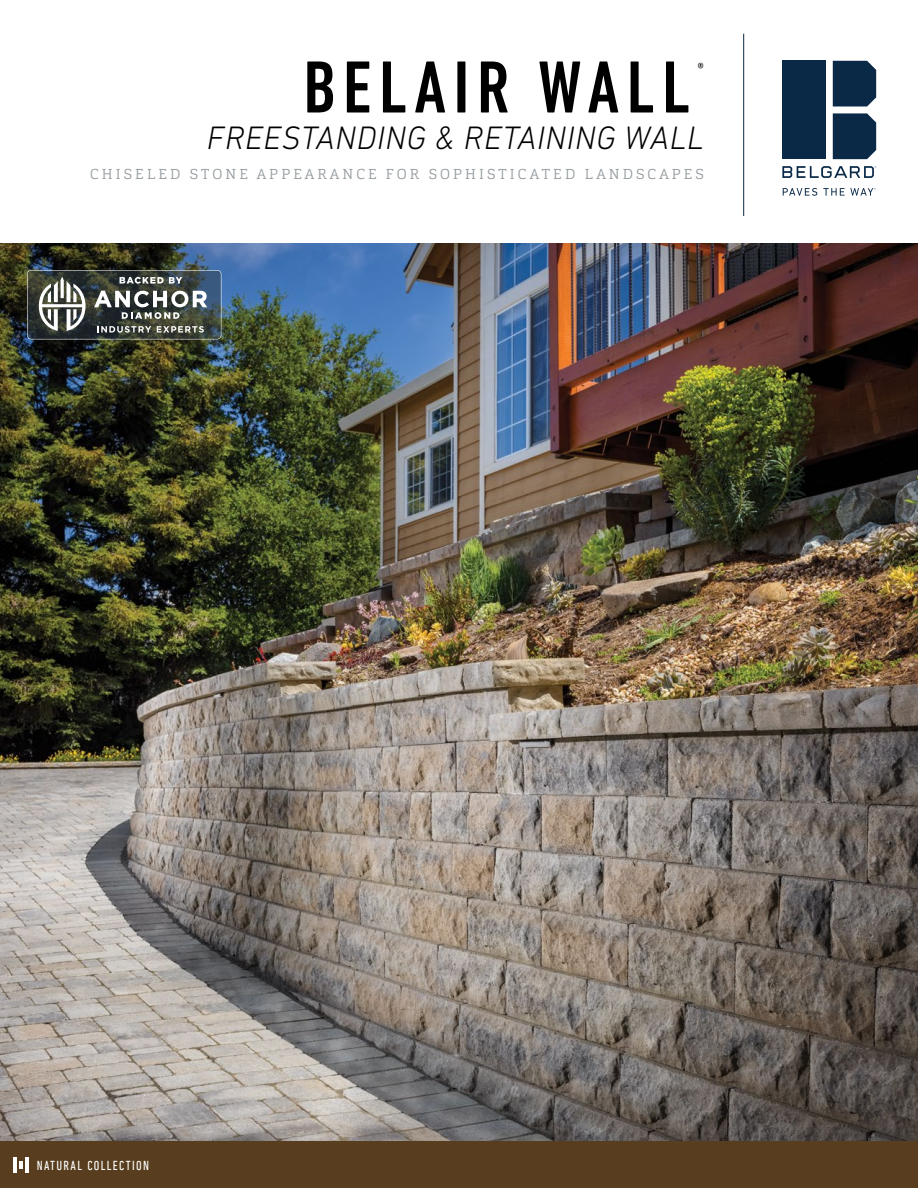
<style>
.page{position:relative;width:918px;height:1188px;background:#fff}
.page>*{position:absolute;margin:0;border:0;box-sizing:border-box;transform-origin:0 0}
.t1{font:500 condensed 75px "DIN Next LT Pro";letter-spacing:.1em;color:#000}
.t2{font:italic 300 33px "DIN Next LT Pro";letter-spacing:.02em;color:#000}
.t3{font:500 condensed 14.85px "DIN Next LT Pro";color:#000}
.t4{font:300 14.25px "Cargan";letter-spacing:.215em;color:#959b9f}
.t5{font:condensed 13.35px "DIN Next LT Pro";letter-spacing:.1em;color:#fff}
</style>
<div class="page">
<hr style="left:743px;top:34px;width:1px;height:182px;background:#0a2947">
<div style="left:833px;top:61px;width:43px;height:46px;background:#0a2947"></div>
<div style="left:833px;top:113px;width:43px;height:46px;background:#0a2947"></div>
<div style="left:782px;top:61px;width:44px;height:98px;background:#0a2947"></div>
<svg style="left:782px;top:166px;width:94px;height:12px"></svg>
<svg style="left:783px;top:188px;width:34px;height:8px"></svg>
<svg style="left:823px;top:188px;width:53px;height:8px"></svg>
<div style="left:0;top:1141px;width:918px;height:47px;background:#583e1e"></div>
<hr style="left:14px;top:1158px;width:3px;height:15px;background:#fff">
<hr style="left:25px;top:1158px;width:3px;height:15px;background:#fff">
<svg style="left:19px;top:1162px;width:4px;height:7px"></svg>
<img style="left:0;top:243px;width:918px;height:898px">
<svg style="left:27px;top:270px;width:194px;height:69px;background:#5c6260"></svg>
<h1 class="t1" style="left:303px;top:45px;width:388px">BELAIR WALL</h1>
<p class="t3" style="left:697px;top:59px;width:8px">®</p>
<h2 class="t2" style="left:207px;top:118px;width:498px">FREESTANDING &amp; RETAINING WALL</h2>
<p class="t4" style="left:90px;top:165px;width:615px">CHISELED STONE APPEARANCE FOR SOPHISTICATED LANDSCAPES</p>
<p class="t5" style="left:37px;top:1158px;width:114px">NATURAL COLLECTION</p>
</div>
